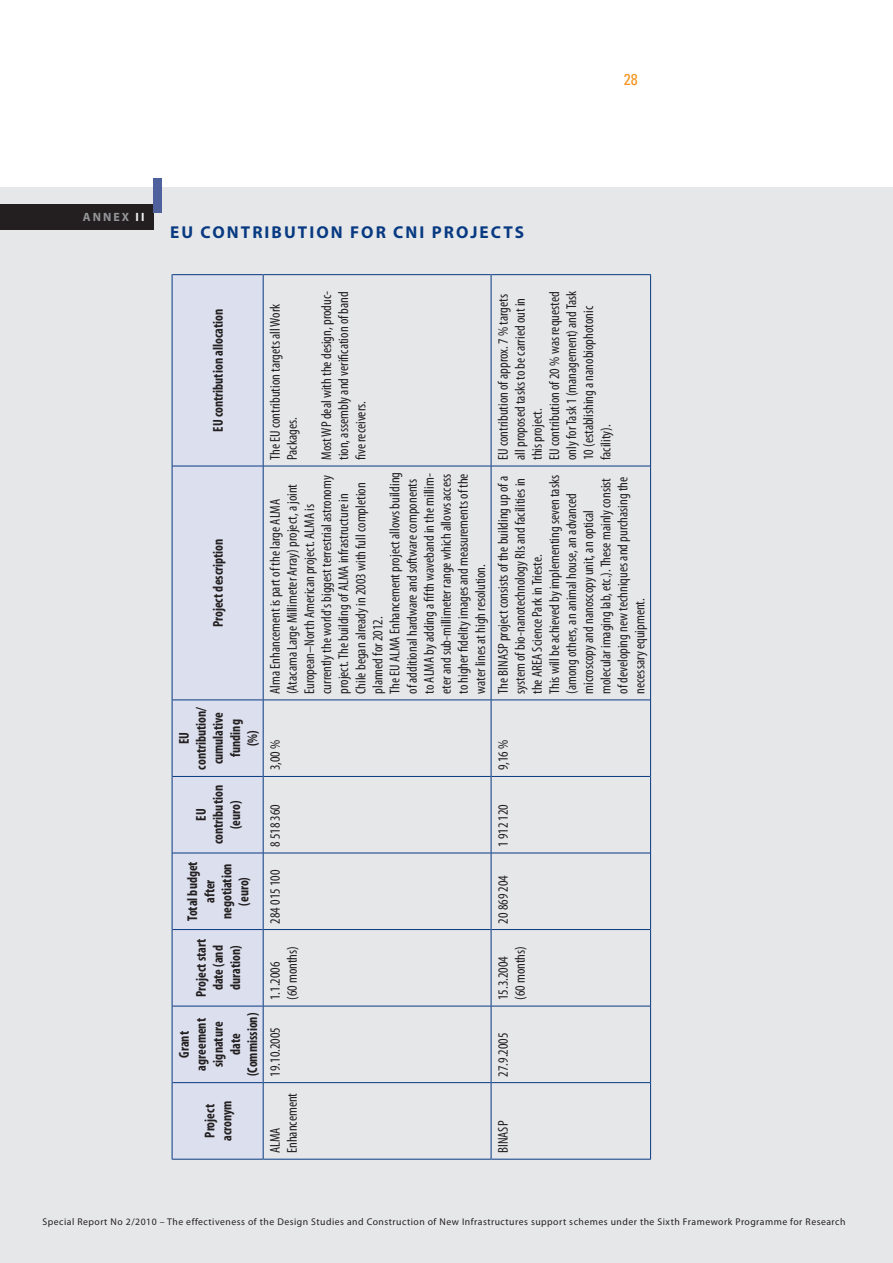
<style>
.page{position:relative;width:893px;height:1263px;background:#fff}
.page>*{position:absolute;margin:0;border:0;box-sizing:border-box;transform-origin:0 0}
.t1{font:700 17.25px "Myriad Pro";letter-spacing:.12em;color:#083a82}
.t2{font:condensed 15.75px "Univers LT Std";color:#f7931d}
.t3{font:condensed 14.25px/17.1px "Myriad Pro";color:#231f20}
.t4{font:700 condensed 14.25px/17.1px "Myriad Pro";color:#231f20;text-align:center;scale:.95 1}
.t5{font:700 12px "Myriad Pro";letter-spacing:.17em;color:#939598}
.t6{font:9.75px "Myriad Pro";letter-spacing:.05em;color:#231f20}
.s1{color:#f2f3f4}
</style>
<div class="page">
<div style="left:0;top:1174px;width:893px;height:89px;background:#e6e7e9"></div>
<div style="left:0;top:187px;width:893px;height:1004px;background:#e6e7e9"></div>
<div style="left:0;top:204px;width:153px;height:26px;background:#231f20"></div>
<div style="left:153px;top:179px;width:9px;height:34px;background:#4e619d"></div>
<div style="left:173px;top:275px;width:90px;height:884px;background:#dcdfed"></div>
<hr style="left:172px;top:1083px;width:1px;height:76px;background:#083a82">
<hr style="left:172px;top:1159px;width:91px;height:1px;background:#083a82">
<hr style="left:172px;top:1006px;width:1px;height:77px;background:#083a82">
<hr style="left:172px;top:1082px;width:91px;height:1px;background:#083a82">
<hr style="left:172px;top:929px;width:1px;height:77px;background:#083a82">
<hr style="left:172px;top:1006px;width:91px;height:1px;background:#083a82">
<hr style="left:172px;top:853px;width:1px;height:76px;background:#083a82">
<hr style="left:172px;top:929px;width:91px;height:1px;background:#083a82">
<hr style="left:172px;top:776px;width:1px;height:77px;background:#083a82">
<hr style="left:172px;top:853px;width:91px;height:1px;background:#083a82">
<hr style="left:172px;top:700px;width:1px;height:76px;background:#083a82">
<hr style="left:172px;top:776px;width:91px;height:1px;background:#083a82">
<hr style="left:172px;top:466px;width:1px;height:234px;background:#083a82">
<hr style="left:172px;top:699px;width:91px;height:1px;background:#083a82">
<hr style="left:172px;top:274px;width:1px;height:192px;background:#083a82">
<hr style="left:172px;top:466px;width:91px;height:1px;background:#083a82">
<hr style="left:172px;top:274px;width:91px;height:1px;background:#083a82">
<hr style="left:263px;top:1083px;width:1px;height:76px;background:#083a82">
<hr style="left:264px;top:1159px;width:227px;height:1px;background:#083a82">
<hr style="left:263px;top:1006px;width:1px;height:77px;background:#083a82">
<hr style="left:264px;top:1082px;width:227px;height:1px;background:#083a82">
<hr style="left:263px;top:929px;width:1px;height:77px;background:#083a82">
<hr style="left:264px;top:1006px;width:227px;height:1px;background:#083a82">
<hr style="left:263px;top:853px;width:1px;height:76px;background:#083a82">
<hr style="left:264px;top:929px;width:227px;height:1px;background:#083a82">
<hr style="left:263px;top:776px;width:1px;height:77px;background:#083a82">
<hr style="left:264px;top:853px;width:227px;height:1px;background:#083a82">
<hr style="left:263px;top:700px;width:1px;height:76px;background:#083a82">
<hr style="left:264px;top:776px;width:227px;height:1px;background:#083a82">
<hr style="left:263px;top:466px;width:1px;height:234px;background:#083a82">
<hr style="left:264px;top:699px;width:227px;height:1px;background:#083a82">
<hr style="left:263px;top:274px;width:1px;height:192px;background:#083a82">
<hr style="left:264px;top:466px;width:227px;height:1px;background:#083a82">
<hr style="left:264px;top:274px;width:227px;height:1px;background:#083a82">
<hr style="left:491px;top:1083px;width:1px;height:76px;background:#083a82">
<hr style="left:491px;top:1159px;width:159px;height:1px;background:#083a82">
<hr style="left:491px;top:1006px;width:1px;height:77px;background:#083a82">
<hr style="left:491px;top:1082px;width:159px;height:1px;background:#083a82">
<hr style="left:491px;top:929px;width:1px;height:77px;background:#083a82">
<hr style="left:491px;top:1006px;width:159px;height:1px;background:#083a82">
<hr style="left:491px;top:853px;width:1px;height:76px;background:#083a82">
<hr style="left:491px;top:929px;width:159px;height:1px;background:#083a82">
<hr style="left:491px;top:776px;width:1px;height:77px;background:#083a82">
<hr style="left:491px;top:853px;width:159px;height:1px;background:#083a82">
<hr style="left:491px;top:700px;width:1px;height:76px;background:#083a82">
<hr style="left:491px;top:776px;width:159px;height:1px;background:#083a82">
<hr style="left:491px;top:466px;width:1px;height:234px;background:#083a82">
<hr style="left:491px;top:699px;width:159px;height:1px;background:#083a82">
<hr style="left:491px;top:274px;width:1px;height:192px;background:#083a82">
<hr style="left:491px;top:466px;width:159px;height:1px;background:#083a82">
<hr style="left:491px;top:274px;width:159px;height:1px;background:#083a82">
<hr style="left:650px;top:1083px;width:1px;height:76px;background:#083a82">
<hr style="left:650px;top:1006px;width:1px;height:77px;background:#083a82">
<hr style="left:650px;top:929px;width:1px;height:77px;background:#083a82">
<hr style="left:650px;top:853px;width:1px;height:76px;background:#083a82">
<hr style="left:650px;top:776px;width:1px;height:77px;background:#083a82">
<hr style="left:650px;top:700px;width:1px;height:76px;background:#083a82">
<hr style="left:650px;top:466px;width:1px;height:234px;background:#083a82">
<hr style="left:650px;top:274px;width:1px;height:192px;background:#083a82">
<p class="t2" style="left:624px;top:69px;width:15px">28</p>
<p class="t5" style="left:83px;top:209px;width:63px">ANNEX <span class="s1">II</span></p>
<p class="t1" style="left:170px;top:221px;width:355px">EU CONTRIBUTION FOR CNI PROJECTS</p>
<p class="t4" style="left:209px;top:432px;width:130px;rotate:-90deg">EU contribution allocation</p>
<p class="t4" style="left:209px;top:627px;width:95px;rotate:-90deg">Project description</p>
<p class="t4" style="left:175px;top:770px;width:68px;rotate:-90deg">EU contribution/ cumulative funding<br>(%)</p>
<p class="t4" style="left:192px;top:844px;width:64px;rotate:-90deg">EU contribution (euro)</p>
<p class="t4" style="left:184px;top:921px;width:64px;rotate:-90deg">Total budget after negotiation (euro)</p>
<p class="t4" style="left:192px;top:997px;width:63px;rotate:-90deg">Project start date (and duration)</p>
<p class="t4" style="left:175px;top:1076px;width:68px;rotate:-90deg">Grant agreement signature date (Commission)</p>
<p class="t4" style="left:201px;top:1141px;width:44px;text-align:left;rotate:-90deg">Project acronym</p>
<p class="t3" style="left:266px;top:460px;width:158px;rotate:-90deg">The EU contribution targets all Work<br>Packages.</p>
<p class="t3" style="left:318px;top:460px;width:171px;text-align:justify;rotate:-90deg">Most WP deal with the design, produc&shy;tion, assembly and verification of band five receivers.</p>
<p class="t3" style="left:266px;top:694px;width:223px;rotate:-90deg">Alma Enhancement is part of the large ALMA (Atacama Large Millimeter Array) project, a joint European–North American project. ALMA is currently the world's biggest terrestrial astronomy project. The building of ALMA infrastructure in Chile began already in 2003 with full completion planned for 2012.<br>The EU ALMA Enhancement project allows building of additional hardware and software components to ALMA by adding a fifth waveband in the millim&shy;eter and sub-millimeter range which allows access to higher fidelity images and measurements of the water lines at high resolution.</p>
<p class="t3" style="left:494px;top:460px;width:171px;rotate:-90deg">EU contribution of approx. 7 % targets all proposed tasks to be carried out in this project.<br>EU contribution of 20 % was requested only for Task 1 (management) and Task<br>10 (establishing a nanobiophotonic facility).</p>
<p class="t3" style="left:494px;top:694px;width:220px;rotate:-90deg">The BINASP project consists of the building up of a system of bio-nanotechnology RIs and facilities in the AREA Science Park in Trieste.<br>This will be achieved by implementing seven tasks (among others, an animal house, an advanced microscopy and nanoscopy unit, an optical molecular imaging lab, etc.). These mainly consist of developing new techniques and purchasing the necessary equipment.</p>
<p class="t3" style="left:266px;top:770px;width:32px;rotate:-90deg">3,00 %</p>
<p class="t3" style="left:266px;top:847px;width:44px;rotate:-90deg">8 518 360</p>
<p class="t3" style="left:266px;top:923px;width:55px;rotate:-90deg">284 015 100</p>
<p class="t3" style="left:266px;top:1000px;width:55px;rotate:-90deg">1.1.2006 (60 months)</p>
<p class="t3" style="left:266px;top:1076px;width:51px;rotate:-90deg">19.10.2005</p>
<p class="t3" style="left:266px;top:1153px;width:62px;rotate:-90deg">ALMA<br>Enhancement</p>
<p class="t3" style="left:494px;top:770px;width:32px;rotate:-90deg">9,16 %</p>
<p class="t3" style="left:494px;top:847px;width:44px;rotate:-90deg">1 912 120</p>
<p class="t3" style="left:494px;top:923px;width:50px;rotate:-90deg">20 869 204</p>
<p class="t3" style="left:494px;top:1000px;width:55px;rotate:-90deg">15.3.2004 (60 months)</p>
<p class="t3" style="left:494px;top:1076px;width:45px;rotate:-90deg">27.9.2005</p>
<p class="t3" style="left:494px;top:1153px;width:34px;rotate:-90deg">BINASP</p>
<p class="t6" style="left:43px;top:1215px;width:804px">Special Report No 2/2010 – The effectiveness of the Design Studies and Construction of New I nfrastructures support schemes under the Sixth Framework Programme for Research</p>
</div>
